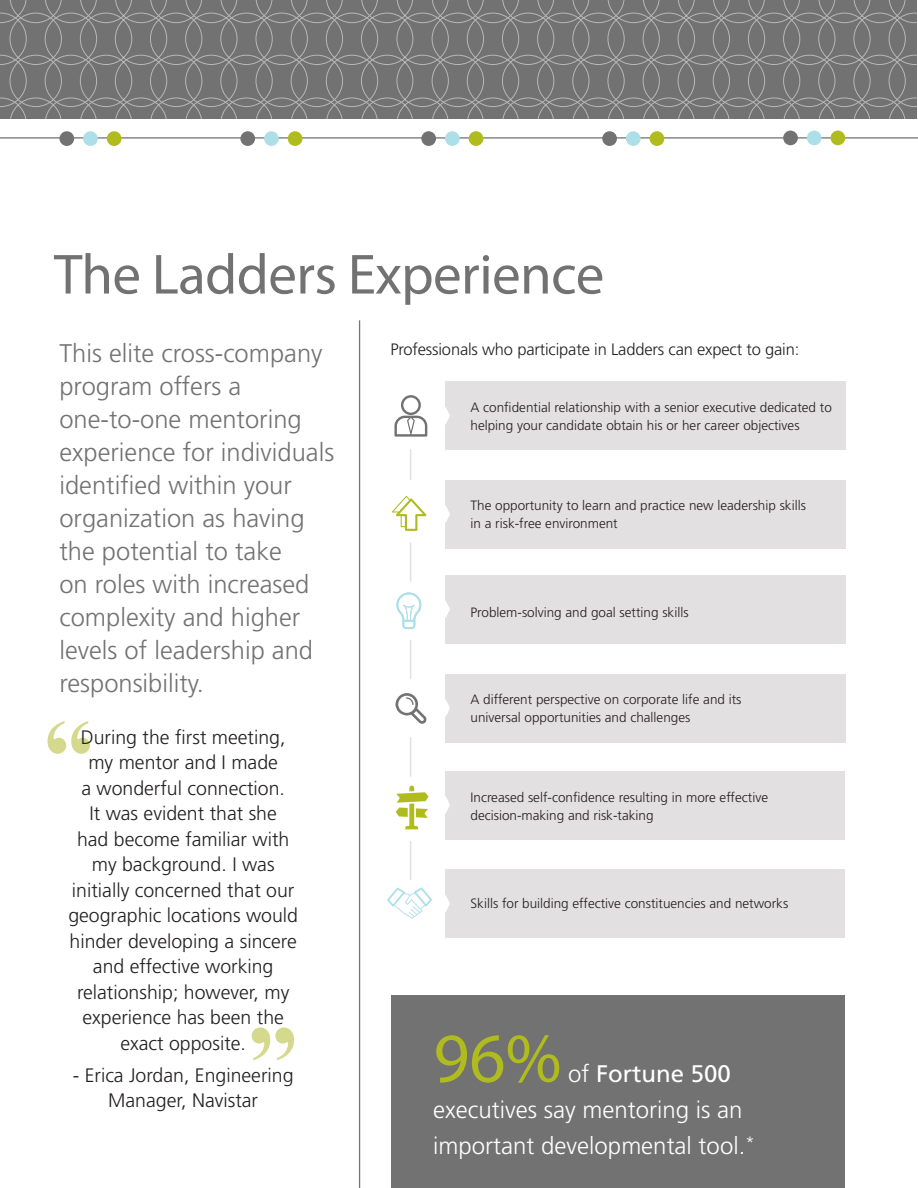
<style>
.page{position:relative;width:918px;height:1188px;background:#fff}
.page>*{position:absolute;margin:0;border:0;box-sizing:border-box;transform-origin:0 0}
.t1{font:70.5px "Myriad Pro";color:#b0bb1d}
.t2{font:57px "Myriad Pro";letter-spacing:-.01em;color:#717271}
.t3{font:300 25.5px/33px "Frutiger";color:#717271}
.t4{font:300 24px/36px "Frutiger";color:#fff}
.t5{font:300 19.5px/25.5px "Frutiger";color:#231f20;text-align:center}
.t6{font:300 16.5px "Frutiger";letter-spacing:-.01em;color:#231f20}
.t7{font:300 13.5px/18px "Frutiger";color:#231f20}
.s1{font-weight:400}
</style>
<div class="page">
<svg style="left:48px;top:721px;width:42px;height:33px"></svg>
<svg style="left:0;top:0;width:916px;height:119px"></svg>
<div style="left:391px;top:996px;width:453px;height:192px;background:#717271"></div>
<hr style="left:0;top:137px;width:918px;height:2px;background:#717271">
<div style="left:83px;top:131px;width:15px;height:15px;background:#addfe9;border-radius:50%"></div>
<div style="left:107px;top:131px;width:15px;height:15px;background:#b0bb1d;border-radius:50%"></div>
<div style="left:59px;top:131px;width:15px;height:15px;background:#717271;border-radius:50%"></div>
<div style="left:264px;top:131px;width:15px;height:15px;background:#addfe9;border-radius:50%"></div>
<div style="left:288px;top:131px;width:14px;height:15px;background:#b0bb1d;border-radius:50%"></div>
<div style="left:240px;top:131px;width:15px;height:15px;background:#717271;border-radius:50%"></div>
<div style="left:445px;top:131px;width:15px;height:15px;background:#addfe9;border-radius:50%"></div>
<div style="left:469px;top:131px;width:14px;height:15px;background:#b0bb1d;border-radius:50%"></div>
<div style="left:421px;top:131px;width:15px;height:15px;background:#717271;border-radius:50%"></div>
<div style="left:626px;top:131px;width:15px;height:15px;background:#addfe9;border-radius:50%"></div>
<div style="left:650px;top:131px;width:14px;height:15px;background:#b0bb1d;border-radius:50%"></div>
<div style="left:602px;top:131px;width:15px;height:15px;background:#717271;border-radius:50%"></div>
<div style="left:807px;top:131px;width:15px;height:14px;background:#addfe9;border-radius:50%"></div>
<div style="left:831px;top:131px;width:14px;height:14px;background:#b0bb1d;border-radius:50%"></div>
<div style="left:783px;top:131px;width:15px;height:14px;background:#717271;border-radius:50%"></div>
<hr style="left:359px;top:320px;width:1px;height:868px;background:#717271">
<svg style="left:392px;top:496px;width:34px;height:35px"></svg>
<svg style="left:396px;top:592px;width:25px;height:37px"></svg>
<svg style="left:394px;top:395px;width:33px;height:42px"></svg>
<svg style="left:395px;top:693px;width:31px;height:31px"></svg>
<hr style="left:410px;top:737px;width:1px;height:40px;background:#e3e0e1">
<hr style="left:410px;top:640px;width:1px;height:39px;background:#e3e0e1">
<hr style="left:410px;top:542px;width:1px;height:40px;background:#e3e0e1">
<hr style="left:410px;top:449px;width:1px;height:31px;background:#e3e0e1">
<div style="left:445px;top:381px;width:400px;height:69px;background:#e3e0e1"></div>
<svg style="left:445px;top:407px;width:5px;height:17px"></svg>
<div style="left:445px;top:480px;width:400px;height:69px;background:#e3e0e1"></div>
<svg style="left:445px;top:505px;width:5px;height:18px"></svg>
<div style="left:445px;top:575px;width:400px;height:69px;background:#e3e0e1"></div>
<svg style="left:445px;top:601px;width:5px;height:17px"></svg>
<div style="left:445px;top:674px;width:400px;height:69px;background:#e3e0e1"></div>
<svg style="left:445px;top:699px;width:5px;height:18px"></svg>
<div style="left:445px;top:869px;width:399px;height:69px;background:#e3e0e1"></div>
<svg style="left:387px;top:887px;width:63px;height:32px"></svg>
<div style="left:445px;top:771px;width:399px;height:68px;background:#e3e0e1"></div>
<svg style="left:445px;top:796px;width:5px;height:17px"></svg>
<svg style="left:252px;top:1027px;width:42px;height:33px"></svg>
<svg style="left:396px;top:786px;width:33px;height:43px"></svg>
<hr style="left:410px;top:841px;width:1px;height:39px;background:#e3e0e1">
<p class="t2" style="left:54px;top:239px;width:552px">The Ladders Experience</p>
<p class="t3" style="left:59px;top:337px;width:276px">This elite cross-company program offers a one-to-one mentoring experience for individuals identified within your organization as having the potential to take<br>on roles with increased complexity and higher levels of leadership and responsibility.</p>
<p class="t6" style="left:390px;top:340px;width:410px">Professionals who participate in Ladders can expect to gain:</p>
<p class="t7" style="left:471px;top:399px;width:363px">A confidential relationship with a senior executive dedicated to helping your candidate obtain his or her career objectives</p>
<p class="t7" style="left:471px;top:496px;width:337px">The opportunity to learn and practice new leadership skills in a risk-free environment</p>
<p class="t7" style="left:471px;top:603px;width:220px">Problem-solving and goal setting skills</p>
<p class="t7" style="left:471px;top:691px;width:273px">A different perspective on corporate life and its universal opportunities and challenges</p>
<p class="t5" style="left:68px;top:724px;width:231px">During the first meeting, my mentor and I made<br>a wonderful connection.<br>It was evident that she<br>had become familiar with my background. I was initially concerned that our geographic locations would hinder developing a sincere and effective working relationship; however, my experience has been the exact opposite.</p>
<p class="t5" style="left:73px;top:1063px;width:222px">- Erica Jordan, Engineering<br>Manager, Navistar</p>
<p class="t7" style="left:471px;top:788px;width:299px">Increased self-confidence resulting in more effective decision-making and risk-taking</p>
<p class="t7" style="left:471px;top:895px;width:319px">Skills for building effective constituencies and networks</p>
<p class="t1" style="left:433px;top:1015px;width:130px">96%</p>
<p class="t4" style="left:433px;top:1056px;width:323px;text-indent:135px">of <span class="s1">Fortune 500 </span>executives say mentoring is an important developmental tool.<sup>*</sup></p>
</div>
